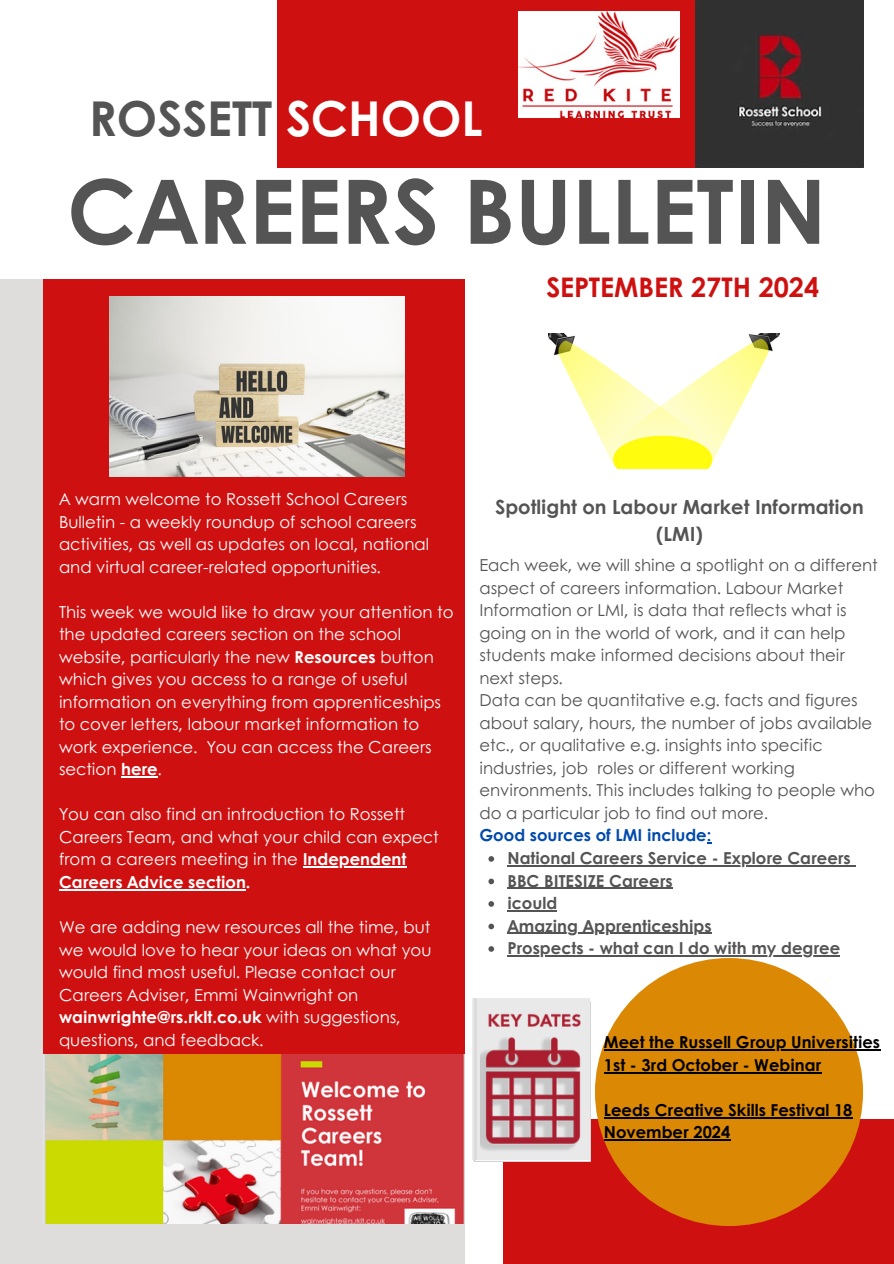
<style>
.page{position:relative;width:894px;height:1264px;background:#fff}
.page>*{position:absolute;margin:0;border:0;box-sizing:border-box;transform-origin:0 0}
.t1{font:700 88.95px "Century Gothic";color:#545454}
.t2{font:700 48px "Century Gothic";color:#545454}
.t3{font:700 27px "Century Gothic";color:#cf1010}
.t4{font:700 19.5px/27px "Century Gothic";color:#545454;text-align:center}
.t5{font:16.5px/22.5px "Century Gothic";color:#fff}
.t6{font:16.5px/22.5px "Century Gothic";color:#545454}
.t7{font:700 16.5px "Century Gothic";color:#545454}
.t8{font:700 16.5px/22.5px "Century Gothic";color:#000}
.t9{font:700 16.5px "Century Gothic";color:#004aad}
.t10{font:700 16.5px "Century Gothic";color:#fff}
.s1{color:#fff}
.s2{font-weight:700}
</style>
<div class="page">
<div style="left:0;top:279px;width:464px;height:984px;background:#dfdcdc"></div>
<div style="left:43px;top:279px;width:421px;height:895px;background:#cf1010"></div>
<img style="left:43px;top:1054px;width:421px;height:169px">
<img style="left:548px;top:334px;width:231px;height:135px">
<div style="left:277px;top:0;width:527px;height:167px;background:#cf1010"></div>
<div style="left:502px;top:1119px;width:391px;height:144px;background:#cf1010"></div>
<img style="left:518px;top:12px;width:161px;height:106px">
<img style="left:110px;top:296px;width:294px;height:180px">
<img style="left:695px;top:0;width:168px;height:168px">
<svg style="left:472px;top:999px;width:119px;height:162px"></svg>
<div style="left:472px;top:998px;width:117px;height:161px;background:linear-gradient(to right,#e7e7e7,#eaeaea)"></div>
<img style="left:480px;top:1002px;width:105px;height:153px">
<hr style="left:475px;top:998px;width:1px;height:161px;background:#dbdbdb">
<div style="left:594px;top:958px;width:268px;height:267px;background:#db8805;border-radius:50%"></div>
<hr style="left:121px;top:776px;width:37px;height:1px;background:#fff">
<hr style="left:302px;top:866px;width:104px;height:1px;background:#fff">
<hr style="left:59px;top:889px;width:187px;height:1px;background:#fff">
<svg style="left:488px;top:856px;width:6px;height:5px"></svg>
<hr style="left:507px;top:865px;width:343px;height:1px;background:#545454">
<svg style="left:488px;top:878px;width:6px;height:6px"></svg>
<hr style="left:507px;top:887px;width:165px;height:1px;background:#545454">
<svg style="left:488px;top:901px;width:6px;height:5px"></svg>
<hr style="left:507px;top:910px;width:50px;height:1px;background:#545454">
<svg style="left:488px;top:923px;width:6px;height:6px"></svg>
<hr style="left:507px;top:932px;width:204px;height:1px;background:#545454">
<svg style="left:488px;top:946px;width:6px;height:5px"></svg>
<hr style="left:507px;top:955px;width:333px;height:1px;background:#545454">
<hr style="left:603px;top:1049px;width:276px;height:1px;background:#000">
<hr style="left:603px;top:1071px;width:218px;height:2px;background:#000">
<hr style="left:603px;top:1116px;width:249px;height:2px;background:#000">
<hr style="left:603px;top:1139px;width:127px;height:1px;background:#000">
<p class="t2" style="left:89px;top:82px;width:395px">ROSSETT <span class="s1">SCHOOL</span></p>
<h1 class="t1" style="left:67px;top:144px;width:760px">CAREERS BULLETIN</h1>
<p class="t3" style="left:546px;top:267px;width:274px">SEPTEMBER 27TH 2024</p>
<p class="t5" style="left:59px;top:487px;width:371px">A warm welcome to Rossett School Careers Bulletin - a weekly roundup of school careers activities, as well as updates on local, national and virtual career-related opportunities.</p>
<p class="t5" style="left:59px;top:600px;width:396px">This week we would like to draw your attention to the updated careers section on the school website, particularly the new <span class="s2">Resources</span> button which gives you access to a range of useful information on everything from apprenticeships to cover letters, labour market information to work experience. You can access the Careers section <span class="s2">here</span>.</p>
<p class="t5" style="left:59px;top:802px;width:381px">You can also find an introduction to Rossett<br>Careers Team, and what your child can expect from a careers meeting in the <span class="s2">Independent</span></p>
<h3 class="t10" style="left:59px;top:869px;width:193px">Careers Advice section.</h3>
<h3 class="t5" style="left:59px;top:915px;width:374px">We are adding new resources all the time, but we would love to hear your ideas on what you would find most useful. Please contact our Careers Adviser, Emmi Wainwright on</h3>
<h4 class="t5" style="left:59px;top:1005px;width:343px"><span class="s2">wainwrighte@rs.rklt.co.uk</span> with suggestions, questions, and feedback.</h4>
<p class="t4" style="left:495px;top:492px;width:370px">Spotlight on Labour Market Information (LMI)</p>
<p class="t6" style="left:479px;top:553px;width:400px">Each week, we will shine a spotlight on a different aspect of careers information. Labour Market Information or LMI, is data that reflects what is going on in the world of work, and it can help students make informed decisions about their next steps.</p>
<p class="t6" style="left:479px;top:688px;width:397px">Data can be quantitative e.g. facts and figures about salary, hours, the number of jobs available etc., or qualitative e.g. insights into specific industries, job roles or different working environments. This includes talking to people who do a particular job to find out more.</p>
<p class="t9" style="left:479px;top:823px;width:233px">Good sources of LMI include:</p>
<p class="t7" style="left:507px;top:845px;width:345px">National Careers Service - Explore Careers</p>
<p class="t7" style="left:507px;top:868px;width:167px">BBC BITESIZE Careers</p>
<p class="t7" style="left:507px;top:890px;width:51px">icould</p>
<p class="t7" style="left:507px;top:913px;width:206px">Amazing Apprenticeships</p>
<p class="t7" style="left:507px;top:935px;width:334px">Prospects - what can I do with my degree</p>
<h5 class="t8" style="left:603px;top:1030px;width:278px">Meet the Russell Group Universities<br>1st - 3rd October - Webinar</h5>
<h5 class="t8" style="left:603px;top:1097px;width:250px">Leeds Creative Skills Festival 18<br>November 2024</h5>
</div>
